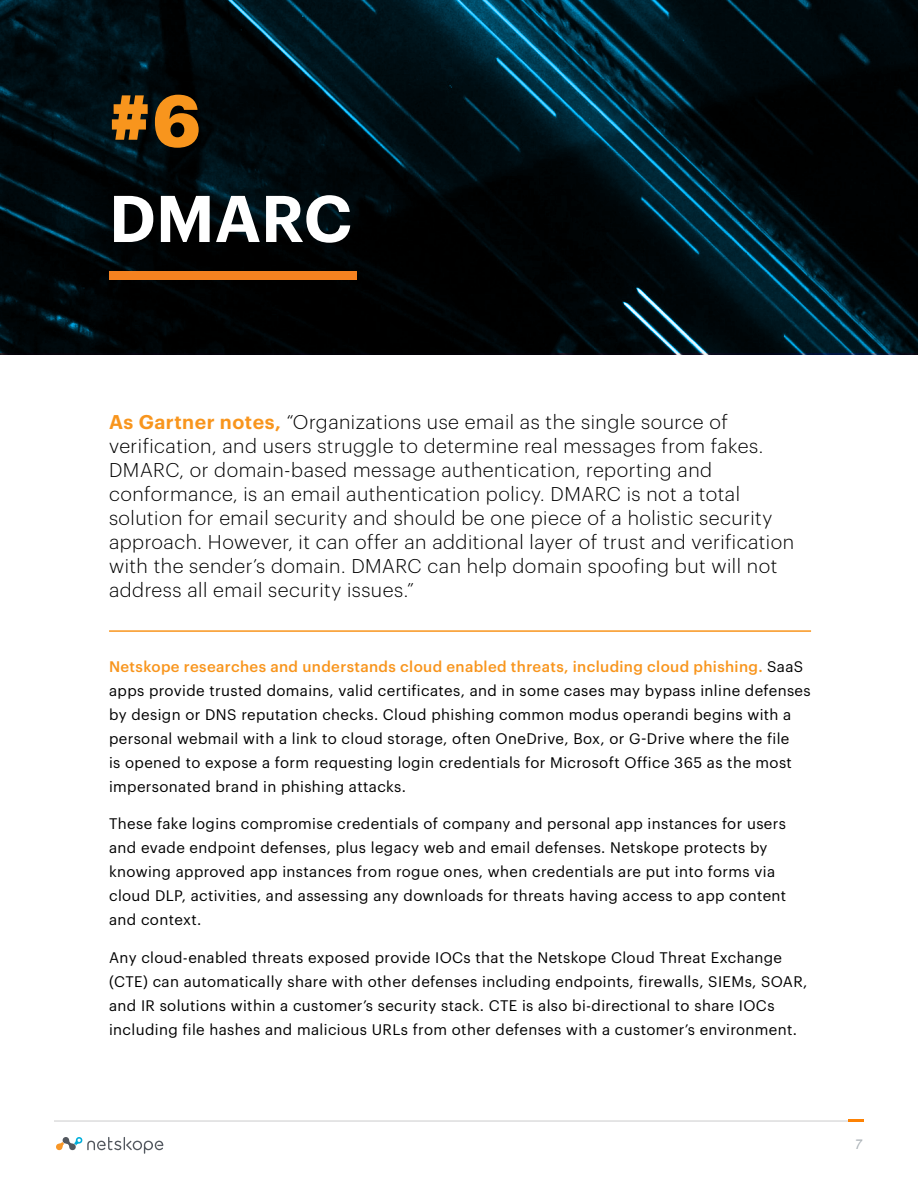
<style>
.page{position:relative;width:918px;height:1188px;background:#fff}
.page>*{position:absolute;margin:0;border:0;box-sizing:border-box;transform-origin:0 0}
.t1{font:700 72px "Graphik";color:#f8951d}
.t2{font:600 64.5px "Graphik";color:#fff}
.t3{font:300 19.5px/24px "Graphik";letter-spacing:.025em;color:#000}
.t4{font:15px/24px "Graphik";letter-spacing:.025em;color:#000}
.t5{font:italic 13.5px "Arial";color:#aeb5ba}
.s1{font-weight:600;color:#f8951d}
.s2{font-weight:500;color:#f8951d}
</style>
<div class="page">
<svg style="left:56px;top:1137px;width:107px;height:17px"></svg>
<hr style="left:54px;top:1120px;width:810px;height:2px;background:#717073">
<hr style="left:849px;top:1119px;width:15px;height:3px;background:#fd8204">
<svg style="left:0;top:0;width:918px;height:352px;background:#000f15"></svg>
<div style="left:109px;top:271px;width:247px;height:9px;background:#f58220"></div>
<hr style="left:109px;top:630px;width:702px;height:2px;background:#f8951d">
<h1 class="t1" style="left:109px;top:65px;width:93px">#6</h1>
<h2 class="t2" style="left:109px;top:169px;width:244px">DMARC</h2>
<p class="t3" style="left:109px;top:408px;width:687px"><span class="s1">As Gartner notes,</span> “Organizations use email as the single source of verification, and users struggle to determine real messages from fakes.<br>DMARC, or domain-based message authentication, reporting and conformance, is an email authentication policy. DMARC is not a total solution for email security and should be one piece of a holistic security approach. However, it can offer an additional layer of trust and verification with the sender’s domain. DMARC can help domain spoofing but will not address all email security issues.”</p>
<p class="t4" style="left:109px;top:653px;width:703px"><span class="s2">Netskope researches and understands cloud enabled threats, including cloud phishing.</span> SaaS apps provide trusted domains, valid certificates, and in some cases may bypass inline defenses by design or DNS reputation checks. Cloud phishing common modus operandi begins with a personal webmail with a link to cloud storage, often OneDrive, Box, or G-Drive where the file<br>is opened to expose a form requesting login credentials for Microsoft Office 365 as the most impersonated brand in phishing attacks.</p>
<p class="t4" style="left:109px;top:810px;width:679px">These fake logins compromise credentials of company and personal app instances for users and evade endpoint defenses, plus legacy web and email defenses. Netskope protects by knowing approved app instances from rogue ones, when credentials are put into forms via cloud DLP, activities, and assessing any downloads for threats having access to app content and context.</p>
<p class="t4" style="left:109px;top:944px;width:700px">Any cloud-enabled threats exposed provide IOCs that the Netskope Cloud Threat Exchange (CTE) can automatically share with other defenses including endpoints, firewalls, SIEMs, SOAR, and IR solutions within a customer’s security stack. CTE is also bi-directional to share IOCs including file hashes and malicious URLs from other defenses with a customer’s environment.</p>
<p class="t5" style="left:855px;top:1136px;width:9px">7</p>
</div>
